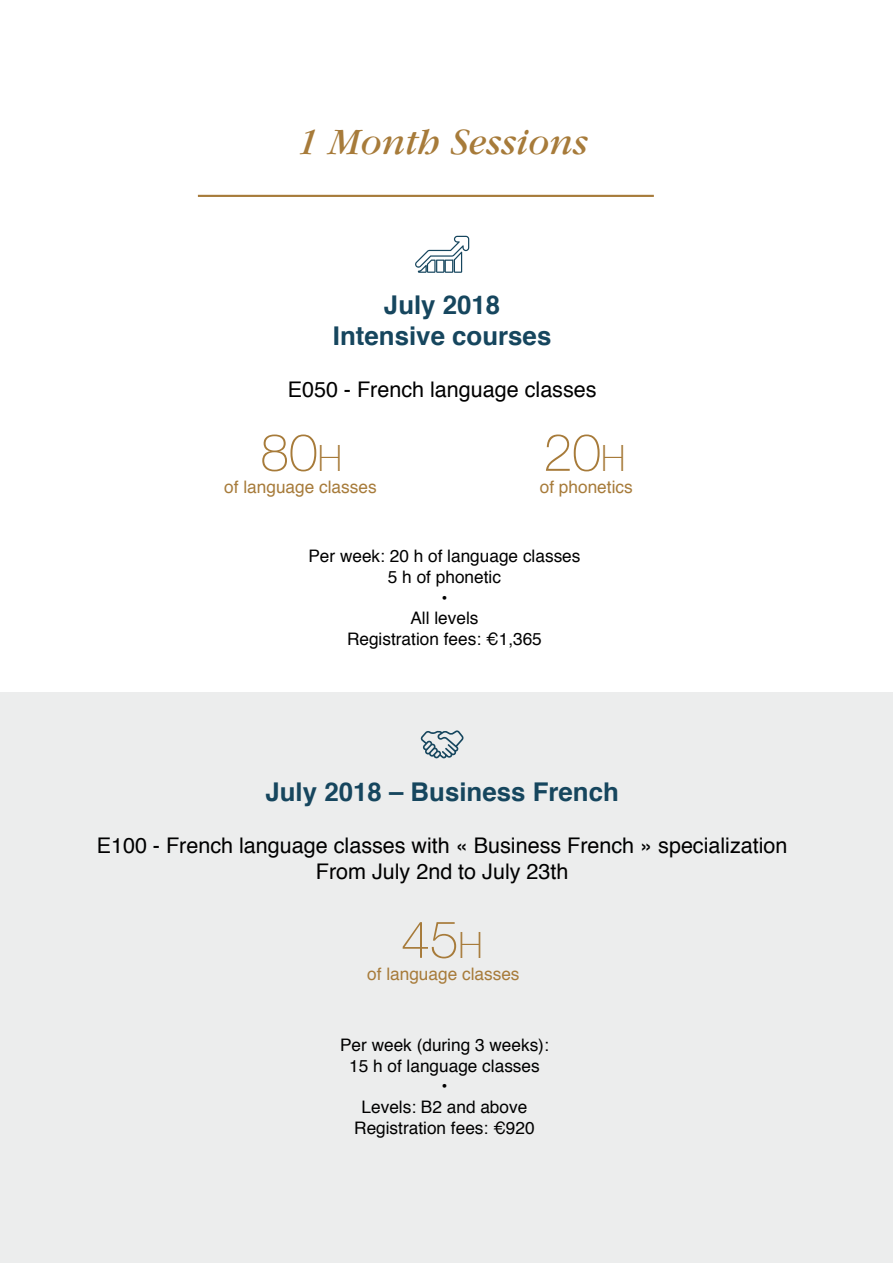
<style>
.page{position:relative;width:893px;height:1263px;background:#fff}
.page>*{position:absolute;margin:0;border:0;box-sizing:border-box;transform-origin:0 0}
.t1{font:100 51.75px "Helvetica Neue";color:#a77b3a}
.t2{font:italic 38.7px "Garamond";color:#a77b3a}
.t3{font:700 25.8px/31px "Helvetica";color:#16465e;text-align:center}
.t4{font:21.6px/25.8px "Helvetica";color:#000;text-align:center}
.t5{font:17.25px/20.7px "Helvetica";color:#000;text-align:center}
.t6{font:17.25px "Helvetica";color:#a77b3a}
.s1{font-size:36.15px}
</style>
<div class="page">
<div style="left:0;top:692px;width:893px;height:571px;background:#eceded"></div>
<hr style="left:198px;top:195px;width:456px;height:2px;background:#a77b3a">
<svg style="left:421px;top:730px;width:43px;height:28px"></svg>
<svg style="left:415px;top:236px;width:54px;height:37px"></svg>
<h2 class="t2" style="left:296px;top:122px;width:293px">1 Month Sessions</h2>
<h3 class="t3" style="left:333px;top:290px;width:220px">July 2018<br>Intensive courses</h3>
<p class="t4" style="left:288px;top:377px;width:310px">E050 - French language classes</p>
<h1 class="t1" style="left:260px;top:413px;width:83px">80<span class="s1">H</span></h1>
<h1 class="t1" style="left:543px;top:413px;width:83px">20<span class="s1">H</span></h1>
<p class="t6" style="left:224px;top:474px;width:154px">of language classes</p>
<p class="t6" style="left:540px;top:474px;width:94px">of phonetics</p>
<p class="t5" style="left:308px;top:546px;width:274px">Per week: 20 h of language classes<br>5 h of phonetic<br>•<br>All levels<br>Registration fees: ¤1,365</p>
<h3 class="t3" style="left:265px;top:777px;width:355px">July 2018 – Business French</h3>
<p class="t4" style="left:97px;top:833px;width:692px">E100 - French language classes with « Business French » specialization<br>From July 2nd to July 23th</p>
<h1 class="t1" style="left:401px;top:900px;width:83px">45<span class="s1">H</span></h1>
<p class="t6" style="left:367px;top:961px;width:154px">of language classes</p>
<p class="t5" style="left:340px;top:1035px;width:210px">Per week (during 3 weeks):<br>15 h of language classes<br>•<br>Levels: B2 and above<br>Registration fees: ¤920</p>
</div>
